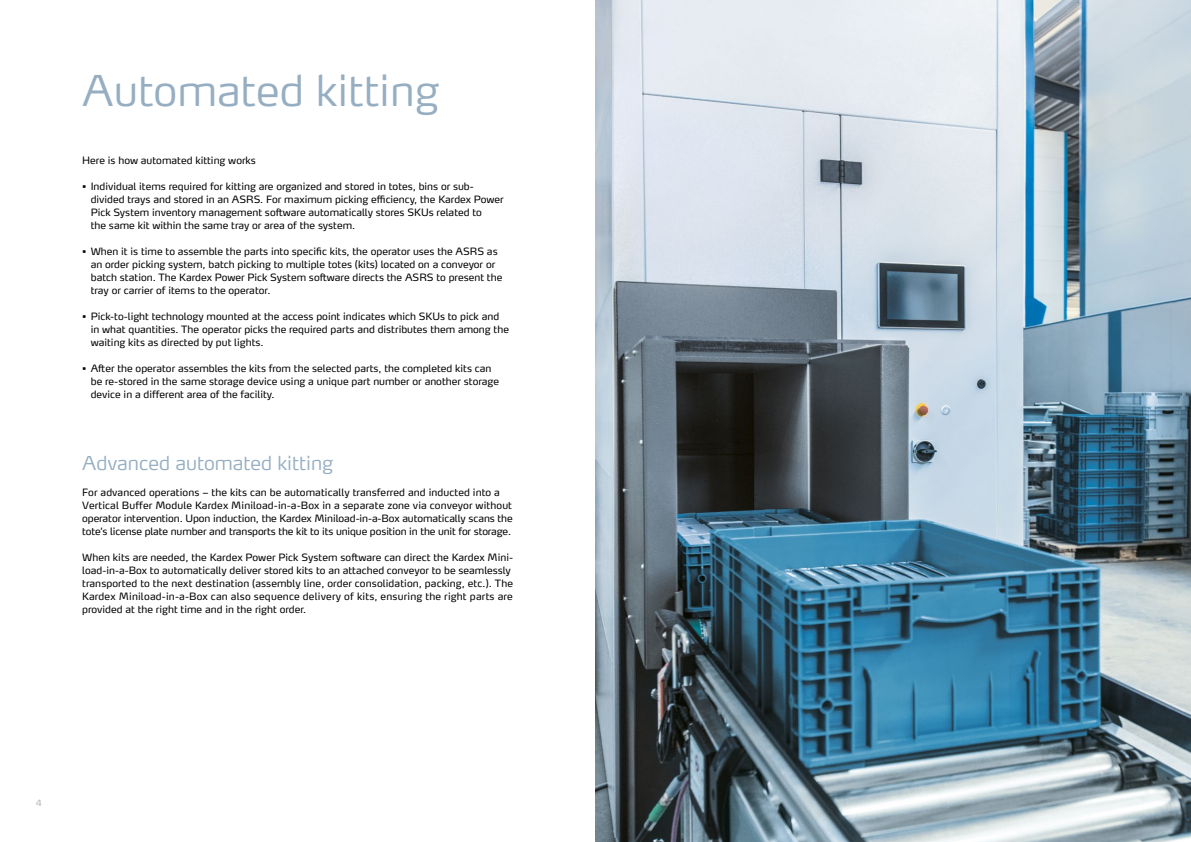
<style>
.page{position:relative;width:1191px;height:842px;background:#fff}
.page>*{position:absolute;margin:0;border:0;box-sizing:border-box;transform-origin:0 0}
.t1{font:300 42px "Max Pro";color:#96aec2}
.t2{font:300 19px "Max Pro";color:#96aec2}
.t3{font:10px/13px "Max Pro";color:#000}
.t4{font:300 8.5px "Max Pro";color:#a8aca9}
</style>
<div class="page">
<img style="left:595px;top:0;width:596px;height:842px">
<h1 class="t1" style="left:82px;top:55px;width:358px">Automated kitting</h1>
<p class="t3" style="left:82px;top:153px;width:175px">Here is how automated kitting works</p>
<p class="t3" style="left:91px;top:179px;width:414px;text-indent:-8px">• Individual items required for kitting are organized and stored in totes, bins or sub&shy;divided trays and stored in an ASRS. For maximum picking efficiency, the Kardex Power Pick System inventory management software automatically stores SKUs related to<br>the same kit within the same tray or area of the system.</p>
<p class="t3" style="left:91px;top:244px;width:413px;text-indent:-8px">• When it is time to assemble the parts into specific kits, the operator uses the ASRS as an order picking system, batch picking to multiple totes (kits) located on a conveyor or batch station. The Kardex Power Pick System software directs the ASRS to present the tray or carrier of items to the operator.</p>
<p class="t3" style="left:91px;top:309px;width:420px;text-indent:-8px">• Pick-to-light technology mounted at the access point indicates which SKUs to pick and in what quantities. The operator picks the required parts and distributes them among the waiting kits as directed by put lights.</p>
<p class="t3" style="left:91px;top:361px;width:410px;text-indent:-8px">• After the operator assembles the kits from the selected parts, the completed kits can be re-stored in the same storage device using a unique part number or another storage device in a different area of the facility.</p>
<h2 class="t2" style="left:82px;top:447px;width:253px">Advanced automated kitting</h2>
<p class="t3" style="left:82px;top:485px;width:432px">For advanced operations – the kits can be automatically transferred and inducted into a Vertical Buffer Module Kardex Miniload-in-a-Box in a separate zone via conveyor without operator intervention. Upon induction, the Kardex Miniload-in-a-Box automatically scans the tote’s license plate number and transports the kit to its unique position in the unit for storage.</p>
<p class="t3" style="left:82px;top:550px;width:432px">When kits are needed, the Kardex Power Pick System software can direct the Kardex Mini&shy;load-in-a-Box to automatically deliver stored kits to an attached conveyor to be seamlessly transported to the next destination (assembly line, order consolidation, packing, etc.). The Kardex Miniload-in-a-Box can also sequence delivery of kits, ensuring the right parts are provided at the right time and in the right order.</p>
<p class="t4" style="left:36px;top:796px;width:8px">4</p>
</div>
